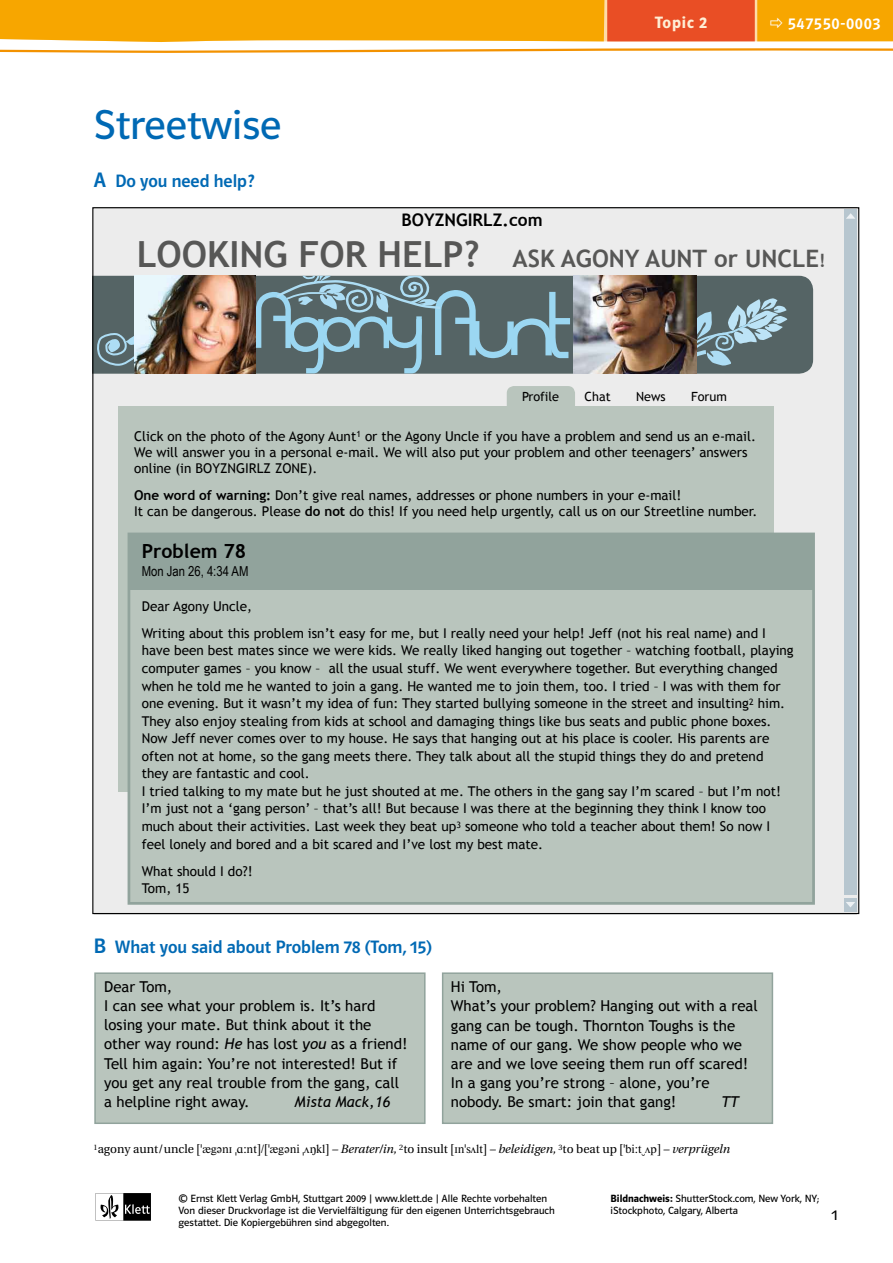
<style>
.page{position:relative;width:893px;height:1263px;background:#fff}
.page>*{position:absolute;margin:0;border:0;box-sizing:border-box;transform-origin:0 0}
.OL_titel{font:42px "Polo ST11 K Buch";color:#0069b4}
.t1{font:700 36px "Trebuchet MS";color:#575756}
.t2{font:700 24px "Trebuchet MS";color:#575756}
.t3{font:700 19.5px "Trebuchet MS";color:#000}
.OL_titel_uebung{font:18px "Polo ST11 K Krftg";color:#0069b4}
.t4{font:700 17.4px "Trebuchet MS";color:#000}
.OL_kolumne_lektionss{font:16.5px "Polo ST11 K Krftg";letter-spacing:.05em;color:#fff}
.OL_kolumne_highlight{font:16.5px "Polo ST11 K Hfett";letter-spacing:.05em;color:#ffeed5}
.OL_realie_chat{font:15px/19.2px "Trebuchet MS";color:#000}
.OL_realie_chat-2{font:italic 15px "Trebuchet MS";color:#000}
.OL_folien_pagina_rec{font:15px "Polo ST11 K Buch";color:#000}
.t5{font:13.8px "Arial Narrow";color:#000}
.OL_realie_chat-3{font:13.5px/17.5px "Trebuchet MS";color:#000}
.t6{font:12.75px "Trebuchet MS";color:#000}
.OL_p{font:12px "Klett 55 Phon Ser";color:#000}
.PDF{font:10.5px/12px "Polo ST11 K Buch";color:#000}
.s1{font-size:21px}
.s2{font-size:18px}
.s3{font-weight:700}
.s4{font-style:italic}
.s5{font-family:"Utopia"}
.s6{font-family:"Utopia";font-style:italic}
.s7{font-family:"Polo ST11 K Hfett"}
</style>
<div class="page">
<svg style="left:96px;top:1193px;width:55px;height:28px"></svg>
<div style="left:93px;top:208px;width:766px;height:705px;background:#ececec"></div>
<div style="left:94px;top:276px;width:719px;height:98px;background:#556465"></div>
<svg style="left:95px;top:276px;width:692px;height:98px;background:#677f85"></svg>
<img style="left:573px;top:276px;width:124px;height:98px">
<img style="left:134px;top:276px;width:122px;height:98px">
<div style="left:119px;top:406px;width:655px;height:176px;background:#b9c5bd"></div>
<div style="left:507px;top:386px;width:68px;height:26px;background:#b9c5bd;border-radius:7px"></div>
<div style="left:129px;top:534px;width:684px;height:369px;background:#b9c5bd"></div>
<div style="left:129px;top:534px;width:684px;height:55px;background:#91a39c"></div>
<div style="left:128px;top:533px;width:687px;height:372px;border:3px solid #91a39c"></div>
<div style="left:844px;top:209px;width:13px;height:14px;background:#b7c6cf"></div>
<svg style="left:846px;top:213px;width:9px;height:6px"></svg>
<div style="left:844px;top:224px;width:13px;height:671px;background:#b7c6cf"></div>
<div style="left:844px;top:898px;width:13px;height:13px;background:#b7c6cf"></div>
<svg style="left:846px;top:902px;width:9px;height:5px"></svg>
<div style="left:95px;top:973px;width:330px;height:150px;background:#b9c5bd"></div>
<div style="left:94px;top:972px;width:332px;height:152px;border:2px solid #91a39c"></div>
<div style="left:442px;top:972px;width:331px;height:152px;background:#b9c5bd;border:2px solid #91a39c"></div>
<svg style="left:0;top:0;width:893px;height:53px"></svg>
<p class="OL_titel" style="left:94px;top:102px;width:189px">Streetwise</p>
<p class="OL_titel_uebung" style="left:94px;top:171px;width:162px"><span class="s1">A</span> Do you need help?</p>
<p class="t4" style="left:402px;top:209px;width:143px">BOYZNGIRLZ.com</p>
<p class="OL_kolumne_highlight" style="left:655px;top:13px;width:54px">Topic 2</p>
<p class="OL_kolumne_lektionss" style="left:788px;top:15px;width:94px">547550-0003</p>
<p class="t1" style="left:137px;top:231px;width:344px">LOOKING FOR HELP?</p>
<p class="t2" style="left:513px;top:243px;width:315px">ASK AGONY AUNT or UNCLE<span class="s2">!</span></p>
<p class="t6" style="left:522px;top:389px;width:39px">Profile</p>
<p class="t6" style="left:584px;top:389px;width:28px">Chat</p>
<p class="t6" style="left:636px;top:389px;width:31px">News</p>
<p class="t6" style="left:691px;top:389px;width:37px">Forum</p>
<p class="OL_realie_chat-3" style="left:134px;top:428px;width:623px;line-height:16.2px">Click on the photo of the Agony Aunt<sup>1</sup> or the Agony Uncle if you have a problem and send us an e-mail.<br>We will answer you in a personal e-mail. We will also put your problem and other teenagers’ answers online (in BOYZNGIRLZ ZONE).</p>
<p class="OL_realie_chat-3" style="left:134px;top:487px;width:625px;line-height:16.2px"><span class="s3">One word of warning:</span> Don’t give real names, addresses or phone numbers in your e-mail!<br>It can be dangerous. Please <span class="s3">do not</span> do this! If you need help urgently, call us on our Streetline number.</p>
<p class="t3" style="left:142px;top:539px;width:106px">Problem 78</p>
<p class="t5" style="left:142px;top:561px;width:108px">Mon Jan 26, 4:34 AM</p>
<p class="OL_realie_chat-3" style="left:142px;top:597px;width:112px">Dear Agony Uncle,</p>
<p class="OL_realie_chat-3" style="left:142px;top:624px;width:653px">Writing about this problem isn’t easy for me, but I really need your help! Jeff (not his real name) and I have been best mates since we were kids. We really liked hanging out together – watching football, playing computer games – you know – all the usual stuff. We went everywhere together. But everything changed when he told me he wanted to join a gang. He wanted me to join them, too. I tried – I was with them for one evening. But it wasn’t my idea of fun: They started bullying someone in the street and insulting<sup>2</sup> him.<br>They also enjoy stealing from kids at school and damaging things like bus seats and public phone boxes.</p>
<p class="OL_realie_chat-3" style="left:142px;top:730px;width:629px">Now Jeff never comes over to my house. He says that hanging out at his place is cooler. His parents are often not at home, so the gang meets there. They talk about all the stupid things they do and pretend they are fantastic and cool.</p>
<p class="OL_realie_chat-3" style="left:142px;top:782px;width:641px">I tried talking to my mate but he just shouted at me. The others in the gang say I’m scared – but I’m not!<br>I’m just not a ‘gang person’ – that’s all! But because I was there at the beginning they think I know too much about their activities. Last week they beat up<sup>3</sup> someone who told a teacher about them! So now I feel lonely and bored and a bit scared and I’ve lost my best mate.</p>
<p class="OL_realie_chat-3" style="left:142px;top:862px;width:112px">What should I do?!</p>
<p class="OL_realie_chat-3" style="left:142px;top:880px;width:49px">Tom, 15</p>
<p class="OL_titel_uebung" style="left:94px;top:937px;width:340px"><span class="s1">B</span> What you said about Problem 78 (Tom, 15)</p>
<p class="OL_realie_chat" style="left:104px;top:977px;width:70px">Dear Tom,</p>
<p class="OL_realie_chat" style="left:104px;top:996px;width:305px">I can see what your problem is. It’s hard losing your mate. But think about it the other way round: <span class="s4">He</span> has lost <span class="s4">you</span> as a friend!<br>Tell him again: You’re not interested! But if you get any real trouble from the gang, call a helpline right away.</p>
<p class="OL_realie_chat-2" style="left:295px;top:1093px;width:97px">Mista Mack,16</p>
<p class="OL_realie_chat" style="left:451px;top:977px;width:53px">Hi Tom,</p>
<p class="OL_realie_chat" style="left:451px;top:997px;width:308px">What’s your problem? Hanging out with a real gang can be tough. Thornton Toughs is the name of our gang. We show people who we are and we love seeing them run off scared!<br>In a gang you’re strong – alone, you’re nobody. Be smart: join that gang!</p>
<p class="OL_realie_chat-2" style="left:721px;top:1093px;width:19px">TT</p>
<p class="OL_p" style="left:94px;top:1142px;width:638px"><sup>1</sup><span class="s5">agony aunt/uncle</span> !*xgEnI +A:nt?/!*xgEni +0Nkl? <span class="s6">– Berater/in,</span> <sup>2</sup><span class="s5">to insult</span> !In*s0lt? <span class="s6">– beleidigen,</span> <sup>3</sup><span class="s5">to beat up</span> !*bi:t-0p? <span class="s6">– verprügeln</span></p>
<p class="PDF" style="left:179px;top:1192px;width:378px">© Ernst Klett Verlag GmbH, Stuttgart 2009 | www.klett.de | Alle Rechte vorbehalten<br>Von dieser Druckvorlage ist die Vervielfältigung für den eigenen Unterrichtsgebrauch gestattet. Die Kopiergebühren sind abgegolten.</p>
<p class="PDF" style="left:610px;top:1192px;width:210px"><span class="s7">Bildnachweis:</span> ShutterStock.com, New York, NY; iStockphoto, Calgary, Alberta</p>
<p class="OL_folien_pagina_rec" style="left:832px;top:1207px;width:8px">1</p>
</div>
